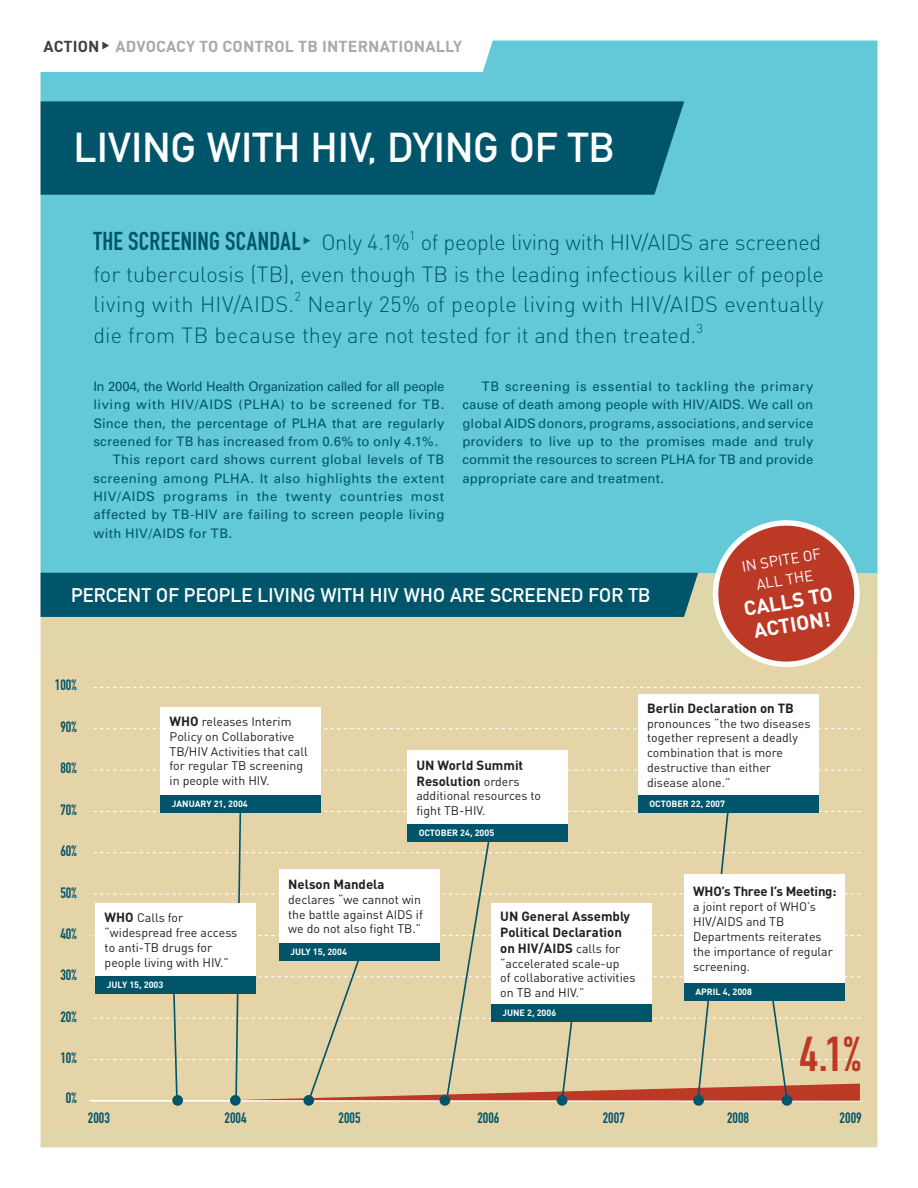
<style>
.page{position:relative;width:918px;height:1188px;background:#63c9d8}
.page>*{position:absolute;margin:0;border:0;box-sizing:border-box;transform-origin:0 0}
.BODY_TEXT{font:48.3px "DIN Engschrift";color:#bb3925}
.t1{font:41.25px "DIN Mittelschrift";letter-spacing:.01em;color:#fff}
.BODY_TEXT-2{font:25.5px "DIN Engschrift";letter-spacing:.015em;color:#00556b}
.BODY_TEXT-3{font:300 21.75px/30.8px "DIN";color:#00556b}
.t2{font:700 20.4px "DIN";color:#fff}
.t3{font:19.5px "DIN Mittelschrift";letter-spacing:.01em;color:#fff}
.t4{font:700 16.05px "DIN";letter-spacing:.01em;color:#a8a9ad}
.t5{font:14.85px "DIN Engschrift";color:#00556b}
.t6{font:14.85px "DIN";color:#fff}
.BODY_TEXT-4{font:13.2px/18.5px "Univers";letter-spacing:.015em;color:#00556b;text-align:justify}
.t7{font:700 13.2px/15.8px "DIN";color:#231f20}
.BODY_TEXT-5{font:300 12.75px "DIN";color:#00556b}
.t8{font:12.3px/14.9px "DIN";color:#231f20}
.t9{font:700 9px "DIN";color:#fff}
.s1{color:#3e3e3f}
.s2{font-family:"DIN";font-weight:300;font-size:21.75px}
.s3{font-weight:700;font-size:13.2px}
.s4{font-weight:400;font-size:12.3px}
</style>
<div class="page">
<div style="left:41px;top:101px;width:643px;height:94px;background:#00556b"></div>
<div style="left:24px;top:574px;width:868px;height:614px;background:#dfd7a9"></div>
<div style="left:46px;top:657px;width:830px;height:474px;background:#e5d4a7"></div>
<svg style="left:90px;top:894px;width:771px;height:1px"></svg>
<svg style="left:90px;top:852px;width:771px;height:1px"></svg>
<svg style="left:90px;top:976px;width:771px;height:1px"></svg>
<svg style="left:90px;top:935px;width:771px;height:1px"></svg>
<svg style="left:90px;top:728px;width:771px;height:1px"></svg>
<svg style="left:90px;top:687px;width:771px;height:1px"></svg>
<svg style="left:90px;top:811px;width:771px;height:1px"></svg>
<svg style="left:90px;top:770px;width:771px;height:1px"></svg>
<svg style="left:172px;top:811px;width:324px;height:186px"></svg>
<div style="left:95px;top:903px;width:161px;height:91px;background:#fff"></div>
<div style="left:96px;top:976px;width:160px;height:18px;background:#00556b"></div>
<div style="left:160px;top:707px;width:161px;height:106px;background:#fff"></div>
<div style="left:160px;top:795px;width:161px;height:18px;background:#00556b"></div>
<div style="left:279px;top:870px;width:161px;height:90px;background:#fff"></div>
<div style="left:279px;top:943px;width:161px;height:18px;background:#00556b"></div>
<div style="left:407px;top:751px;width:161px;height:90px;background:#fff"></div>
<div style="left:407px;top:824px;width:161px;height:18px;background:#00556b"></div>
<div style="left:491px;top:903px;width:161px;height:118px;background:#fff"></div>
<div style="left:638px;top:694px;width:180px;height:119px;background:#fff"></div>
<div style="left:638px;top:795px;width:181px;height:18px;background:#00556b"></div>
<svg style="left:172px;top:1095px;width:11px;height:11px"></svg>
<svg style="left:230px;top:1095px;width:11px;height:11px"></svg>
<svg style="left:303px;top:1095px;width:11px;height:11px"></svg>
<div style="left:440px;top:1095px;width:10px;height:11px;background:#00556b;border-radius:50%"></div>
<div style="left:557px;top:1095px;width:10px;height:11px;background:#00556b;border-radius:50%"></div>
<svg style="left:693px;top:1095px;width:11px;height:11px"></svg>
<div style="left:782px;top:1095px;width:10px;height:11px;background:#00556b;border-radius:50%"></div>
<svg style="left:560px;top:811px;width:170px;height:167px"></svg>
<div style="left:684px;top:875px;width:161px;height:125px;background:#fff"></div>
<div style="left:684px;top:983px;width:161px;height:18px;background:#00556b"></div>
<svg style="left:90px;top:997px;width:771px;height:105px"></svg>
<div style="left:41px;top:573px;width:657px;height:44px;background:#00556b"></div>
<div style="left:0;top:0;width:918px;height:1188px;border:40px solid #fff"></div>
<div style="left:33px;top:0;width:473px;height:72px;background:#fff"></div>
<svg style="left:710px;top:520px;width:152px;height:147px"></svg>
<p class="t4" style="left:44px;top:36px;width:420px"><span class="s1">ACTION</span> ADVOCACY TO CONTROL TB INTERNATIONALLY</p>
<p class="t1" style="left:74px;top:124px;width:542px">LIVING WITH HIV, DYING OF TB</p>
<p class="BODY_TEXT-2" style="left:93px;top:226px;width:318px">THE SCREENING SCANDAL <span class="s2">Only 4.1%</span></p>
<p class="BODY_TEXT-5" style="left:409px;top:227px;width:8px">1</p>
<p class="BODY_TEXT-3" style="left:93px;top:227px;width:732px;text-indent:328px">of people living with HIV/AIDS are screened for tuberculosis (TB), even though TB is the leading infectious killer of people living with HIV/AIDS.</p>
<p class="BODY_TEXT-5" style="left:295px;top:289px;width:8px">2</p>
<p class="BODY_TEXT-3" style="left:93px;top:288px;width:732px;line-height:31.5px;text-indent:214px">Nearly 25% of people living with HIV/AIDS eventually die from TB because they are not tested for it and then treated.</p>
<p class="BODY_TEXT-5" style="left:696px;top:320px;width:8px">3</p>
<p class="BODY_TEXT-4" style="left:93px;top:377px;width:353px">In 2004, the World Health Organization called for all people living with HIV/AIDS (PLHA) to be screened for TB.<br>Since then, the percentage of PLHA that are regularly screened for TB has increased from 0.6% to only 4.1%.</p>
<p class="BODY_TEXT-4" style="left:93px;top:451px;width:353px;text-indent:20px">This report card shows current global levels of TB screening among PLHA. It also highlights the extent HIV/AIDS programs in the twenty countries most affected by TB-HIV are failing to screen people living with HIV/AIDS for TB.</p>
<p class="BODY_TEXT-4" style="left:462px;top:377px;width:353px;text-indent:20px">TB screening is essential to tackling the primary cause of death among people with HIV/AIDS. We call on global AIDS donors, programs, associations, and service providers to live up to the promises made and truly commit the resources to screen PLHA for TB and provide appropriate care and treatment.</p>
<p class="t3" style="left:71px;top:583px;width:581px">PERCENT OF PEOPLE LIVING WITH HIV WHO ARE SCREENED FOR TB</p>
<p class="t6" style="left:740px;top:558px;width:82px;rotate:-10deg">In Spite of</p>
<p class="t6" style="left:755px;top:575px;width:59px;rotate:-10deg">All the</p>
<p class="t2" style="left:742px;top:595px;width:25px;rotate:-9deg">Call</p>
<p class="t2" style="left:752px;top:618px;width:26px;rotate:-9deg">Action</p>
<p class="t5" style="left:55px;top:676px;width:23px">100%</p>
<p class="t5" style="left:60px;top:718px;width:18px">90%</p>
<p class="t5" style="left:60px;top:759px;width:18px">80%</p>
<p class="t5" style="left:60px;top:801px;width:18px">70%</p>
<p class="t5" style="left:60px;top:842px;width:18px">60%</p>
<p class="t5" style="left:60px;top:884px;width:18px">50%</p>
<p class="t5" style="left:60px;top:925px;width:18px">40%</p>
<p class="t5" style="left:60px;top:966px;width:18px">30%</p>
<p class="t5" style="left:60px;top:1008px;width:18px">20%</p>
<p class="t5" style="left:60px;top:1049px;width:18px">10%</p>
<p class="t5" style="left:66px;top:1089px;width:12px">0%</p>
<p class="t8" style="left:170px;top:714px;width:140px"><span class="s3">WHO</span> releases Interim<br>Policy on Collaborative<br>TB/HIV Activities that call for regular TB screening in people with HIV.</p>
<p class="t9" style="left:172px;top:798px;width:77px">JANUARY 21, 2004</p>
<p class="t7" style="left:416px;top:757px;width:108px">UN World Summit<br>Resolution <span class="s4">orders</span></p>
<p class="t8" style="left:416px;top:788px;width:126px">additional resources to fight TB-HIV.</p>
<p class="t9" style="left:419px;top:826px;width:77px">OCTOBER 24, 2005</p>
<p class="t7" style="left:647px;top:700px;width:148px">Berlin Declaration on TB</p>
<p class="t8" style="left:647px;top:716px;width:165px">pronounces “the two diseases together represent a deadly combination that is more destructive than either disease alone.”</p>
<p class="t9" style="left:649px;top:798px;width:77px">OCTOBER 22, 2007</p>
<p class="t8" style="left:105px;top:910px;width:134px"><span class="s3">WHO</span> Calls for “widespread free access to anti-TB drugs for people living with HIV.”</p>
<p class="t9" style="left:107px;top:979px;width:58px">JULY 15, 2003</p>
<p class="t7" style="left:288px;top:876px;width:98px">Nelson Mandela</p>
<p class="t8" style="left:288px;top:892px;width:136px">declares “we cannot win the battle against AIDS if we do not also fight TB.”</p>
<p class="t9" style="left:290px;top:946px;width:58px">JULY 15, 2004</p>
<p class="t7" style="left:500px;top:908px;width:131px">UN General Assembly<br>Political Declaration on HIV/AIDS <span class="s4">calls for</span></p>
<p class="t8" style="left:500px;top:955px;width:137px">“accelerated scale-up<br>of collaborative activities on TB and HIV.”</p>
<p class="t9" style="left:503px;top:1007px;width:55px">JUNE 2, 2006</p>
<p class="t7" style="left:693px;top:883px;width:145px">WHO’s Three I’s Meeting:</p>
<p class="t8" style="left:693px;top:899px;width:141px">a joint report of WHO’s<br>HIV/AIDS and TB<br>Departments reiterates the importance of regular screening.</p>
<p class="t9" style="left:695px;top:985px;width:58px">APRIL 4, 2008</p>
<p class="BODY_TEXT" style="left:800px;top:1026px;width:63px">4.1%</p>
<p class="t5" style="left:88px;top:1109px;width:24px">2003</p>
<p class="t5" style="left:225px;top:1109px;width:24px">2004</p>
<p class="t5" style="left:339px;top:1109px;width:24px">2005</p>
<p class="t5" style="left:477px;top:1109px;width:24px">2006</p>
<p class="t5" style="left:603px;top:1109px;width:24px">2007</p>
<p class="t5" style="left:727px;top:1109px;width:24px">2008</p>
<p class="t5" style="left:840px;top:1109px;width:24px">2009</p>
</div>
